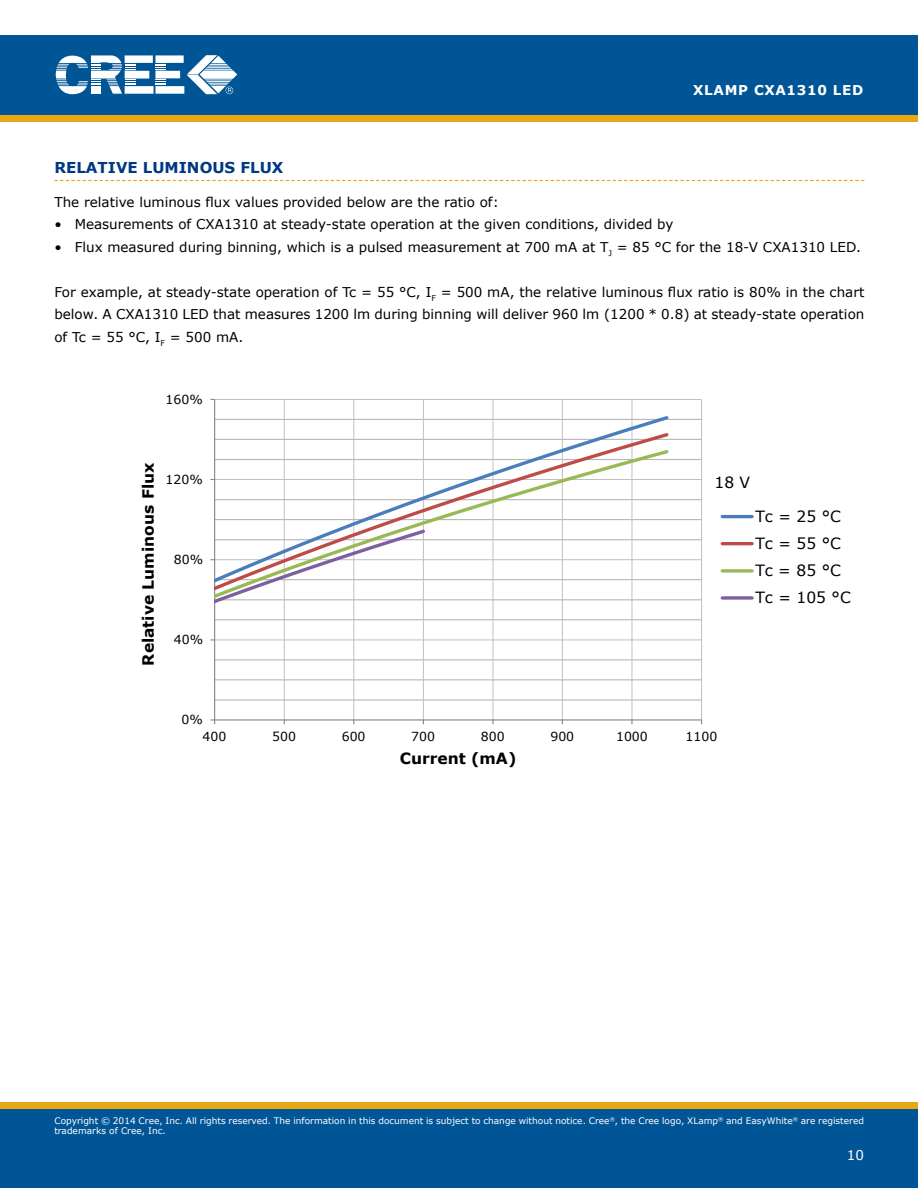
<style>
.page{position:relative;width:918px;height:1188px;background:#fff}
.page>*{position:absolute;margin:0;border:0;box-sizing:border-box;transform-origin:0 0}
.t1{font:15.45px/27.2px "Verdana";color:#000}
.t2{font:700 15.45px "Verdana";color:#000}
.t3{font:700 15px "Verdana";color:#003882}
.t4{font:13.5px/22.5px "Verdana";color:#000}
.t5{font:700 13.5px "Verdana";letter-spacing:.05em;color:#fff}
.t6{font:13.5px "Verdana";color:#fff}
.t7{font:12.45px "Verdana";color:#000}
.t8{font:9px/10.8px "Verdana";color:#fff}
</style>
<div class="page">
<div style="left:0;top:115px;width:918px;height:7px;background:#e7a614"></div>
<div style="left:0;top:35px;width:918px;height:80px;background:#005596"></div>
<svg style="left:56px;top:55px;width:181px;height:39px"></svg>
<div style="left:0;top:1108px;width:918px;height:80px;background:#005596"></div>
<div style="left:0;top:1102px;width:918px;height:6px;background:#e7a614"></div>
<svg style="left:54px;top:180px;width:810px;height:1px"></svg>
<hr style="left:215px;top:699px;width:487px;height:2px;background:#b7b7b7">
<hr style="left:215px;top:679px;width:487px;height:1px;background:#b7b7b7">
<hr style="left:215px;top:659px;width:487px;height:1px;background:#b7b7b7">
<hr style="left:215px;top:619px;width:487px;height:1px;background:#b7b7b7">
<hr style="left:215px;top:599px;width:487px;height:1px;background:#b7b7b7">
<hr style="left:215px;top:579px;width:487px;height:1px;background:#b7b7b7">
<hr style="left:215px;top:539px;width:487px;height:1px;background:#b7b7b7">
<hr style="left:215px;top:519px;width:487px;height:1px;background:#b7b7b7">
<hr style="left:215px;top:499px;width:487px;height:1px;background:#b7b7b7">
<hr style="left:215px;top:459px;width:487px;height:1px;background:#b7b7b7">
<hr style="left:215px;top:439px;width:487px;height:1px;background:#b7b7b7">
<hr style="left:215px;top:419px;width:487px;height:1px;background:#b7b7b7">
<hr style="left:215px;top:640px;width:487px;height:1px;background:#c0c0c0">
<hr style="left:215px;top:559px;width:487px;height:1px;background:#c0c0c0">
<hr style="left:215px;top:479px;width:487px;height:1px;background:#c0c0c0">
<hr style="left:215px;top:399px;width:487px;height:1px;background:#c0c0c0">
<hr style="left:284px;top:399px;width:1px;height:321px;background:#c0c0c0">
<hr style="left:354px;top:399px;width:1px;height:321px;background:#c0c0c0">
<hr style="left:423px;top:399px;width:1px;height:321px;background:#c0c0c0">
<hr style="left:493px;top:399px;width:1px;height:321px;background:#c0c0c0">
<hr style="left:562px;top:399px;width:1px;height:321px;background:#c0c0c0">
<hr style="left:632px;top:399px;width:1px;height:321px;background:#c0c0c0">
<hr style="left:701px;top:399px;width:1px;height:321px;background:#c0c0c0">
<hr style="left:214px;top:399px;width:1px;height:321px;background:#868686">
<hr style="left:215px;top:719px;width:487px;height:2px;background:#868686">
<svg style="left:215px;top:414px;width:456px;height:17px"></svg>
<svg style="left:215px;top:431px;width:456px;height:17px"></svg>
<svg style="left:215px;top:448px;width:456px;height:153px"></svg>
<svg style="left:211px;top:527px;width:217px;height:79px"></svg>
<hr style="left:722px;top:515px;width:30px;height:3px;background:#4a7ebb">
<hr style="left:722px;top:542px;width:30px;height:3px;background:#be4b48">
<svg style="left:722px;top:569px;width:30px;height:4px"></svg>
<svg style="left:722px;top:596px;width:30px;height:4px"></svg>
<p class="t5" style="left:693px;top:82px;width:172px">XLAMP CX 1310 LED</p>
<p class="t3" style="left:66px;top:158px;width:207px">ELATI E UMINOUS LU</p>
<p class="t4" style="left:54px;top:190px;width:446px">The relative luminous flux values provided below are the ratio of:</p>
<p class="t4" style="left:54px;top:213px;width:621px">• easurements of CXA1310 at steady-state operation at the given conditions, divided by</p>
<p class="t4" style="left:54px;top:235px;width:690px">• Flux measured during binning, which is a pulsed measurement at 700 mA at T<sub>J</sub> = 85 °C for the 18</p>
<p class="t4" style="left:763px;top:235px;width:100px">CXA1310 L D.</p>
<p class="t4" style="left:54px;top:280px;width:812px">For example, at steady-state operation of Tc = 55 °C, I<sub>F</sub> = 500 mA, the relative luminous flux ratio is 80% in the chart below. A CXA1310 L D that measures 1200 lm during binning will deliver 960 lm (1200 * 0.8) at steady-state operation</p>
<p class="t4" style="left:54px;top:325px;width:190px">of Tc = 55 °C, I<sub>F</sub> = 500 mA.</p>
<p class="t7" style="left:166px;top:391px;width:39px">160%</p>
<p class="t2" style="left:139px;top:666px;width:204px;rotate:-90deg">Relative Luminous Flux</p>
<p class="t7" style="left:166px;top:471px;width:39px">120%</p>
<p class="t7" style="left:174px;top:552px;width:31px">80%</p>
<p class="t7" style="left:174px;top:632px;width:31px">40%</p>
<p class="t1" style="left:715px;top:469px;width:37px">18 V</p>
<p class="t1" style="left:755px;top:502px;width:87px">Tc = 25 °C</p>
<p class="t1" style="left:755px;top:529px;width:97px">Tc = 55 °C<br>Tc = 85 °C<br>Tc = 105 °C</p>
<p class="t7" style="left:182px;top:712px;width:23px">0%</p>
<p class="t7" style="left:203px;top:728px;width:25px">400</p>
<p class="t7" style="left:272px;top:728px;width:25px">500</p>
<p class="t7" style="left:342px;top:728px;width:25px">600</p>
<p class="t7" style="left:411px;top:728px;width:25px">700</p>
<p class="t7" style="left:481px;top:728px;width:25px">800</p>
<p class="t7" style="left:550px;top:728px;width:25px">900</p>
<p class="t7" style="left:616px;top:728px;width:33px">1000</p>
<p class="t7" style="left:686px;top:728px;width:33px">1100</p>
<p class="t2" style="left:400px;top:748px;width:118px">Current (mA)</p>
<p class="t8" style="left:54px;top:1115px;width:811px">Copyright © 2014 Cree, Inc. All rights reserved. The information in this document is subject to change without notice. Cree<sup>®</sup>, the Cree logo, XLamp<sup>®</sup> and EasyWhite<sup>®</sup> are registered trademarks of Cree, Inc.</p>
<p class="t6" style="left:847px;top:1146px;width:19px">10</p>
</div>
